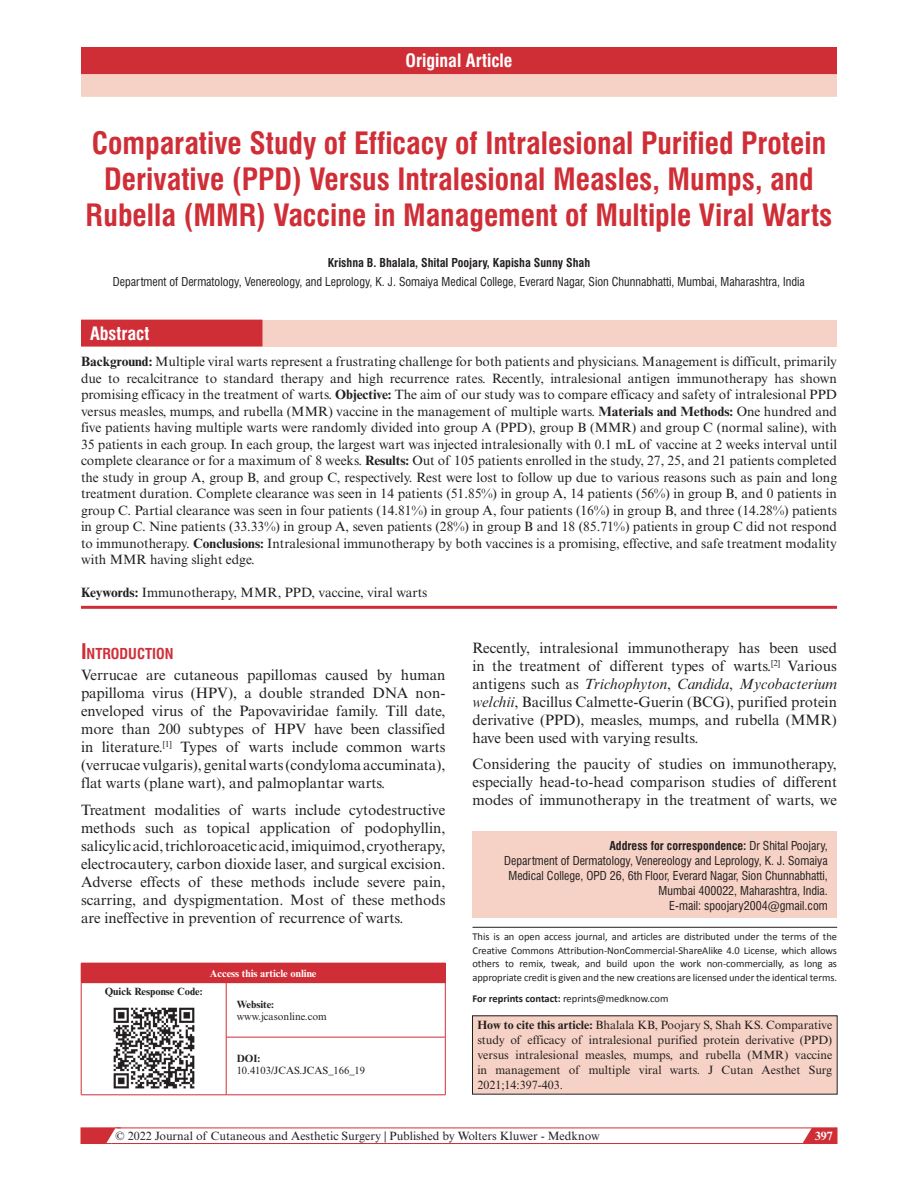
<style>
.page{position:relative;width:918px;height:1188px;background:#fff}
.page>*{position:absolute;margin:0;border:0;box-sizing:border-box;transform-origin:0 0}
.t1{font:700 condensed 30px/36px "Swiss 721 BT";color:#d02e37;text-align:center}
.t2{font:700 condensed 18px "Swiss 721 BT";color:#fff}
.t3{font:15px/18px "Times New Roman MT Std";color:#231f20;text-align:justify}
.t4{font:700 condensed 14.7px "Swiss 721 BT";color:#d02e37}
.t5{font:13.5px/16.5px "Times New Roman MT Std";color:#231f20;text-align:justify}
.t6{font:condensed 12px/15px "Swiss 721 BT";color:#231f20;text-align:right}
.t7{font:12px/15px "Times New Roman MT Std";color:#231f20;text-align:justify}
.t8{font:700 condensed 12px "Swiss 721 BT";color:#231f20}
.t9{font:700 12px "Times New Roman MT Std";color:#fff}
.t10{font:10.5px/13.5px "Calibri";letter-spacing:-.005em;color:#231f20;text-align:justify}
.t11{font:10.5px "Times New Roman MT Std";color:#231f20}
.t12{font:700 10.5px "Times New Roman MT Std";color:#231f20}
.t13{font:700 10.5px "Times New Roman MT Std";color:#fff}
.s1{font-weight:700}
.s2{font-size:21px}
.s3{font-style:italic}
</style>
<div class="page">
<svg style="left:798px;top:1127px;width:39px;height:15px"></svg>
<div style="left:81px;top:1128px;width:756px;height:16px;border:1px solid #d02e37"></div>
<svg style="left:81px;top:1127px;width:40px;height:17px"></svg>
<div style="left:81px;top:963px;width:364px;height:20px;background:#d02e37"></div>
<svg style="left:445px;top:964px;width:1px;height:18px"></svg>
<hr style="left:81px;top:1095px;width:145px;height:1px;background:#d02e37">
<hr style="left:226px;top:963px;width:220px;height:1px;background:#d02e37">
<hr style="left:81px;top:983px;width:1px;height:54px;background:#d02e37">
<hr style="left:81px;top:1037px;width:1px;height:58px;background:#d02e37">
<hr style="left:226px;top:983px;width:1px;height:54px;background:#d02e37">
<hr style="left:226px;top:982px;width:220px;height:1px;background:#d02e37">
<hr style="left:445px;top:983px;width:1px;height:54px;background:#d02e37">
<hr style="left:226px;top:1037px;width:1px;height:58px;background:#d02e37">
<hr style="left:226px;top:1037px;width:220px;height:1px;background:#d02e37">
<hr style="left:445px;top:1037px;width:1px;height:58px;background:#d02e37">
<hr style="left:226px;top:1095px;width:220px;height:1px;background:#d02e37">
<img style="left:113px;top:1007px;width:82px;height:82px">
<div style="left:472px;top:832px;width:365px;height:71px;background:#f5d2c5"></div>
<div style="left:472px;top:892px;width:365px;height:26px;background:#f5d2c5"></div>
<hr style="left:472px;top:927px;width:365px;height:1px;background:#231f20">
<div style="left:472px;top:1016px;width:365px;height:78px;background:#f5d2c5"></div>
<div style="left:81px;top:47px;width:756px;height:27px;background:#d02e37"></div>
<div style="left:81px;top:74px;width:756px;height:23px;background:#f5d2c5"></div>
<div style="left:81px;top:320px;width:756px;height:26px;background:#f5d2c5"></div>
<div style="left:81px;top:320px;width:181px;height:26px;background:#d02e37"></div>
<hr style="left:81px;top:606px;width:756px;height:3px;background:#d02e37">
<h2 class="t2" style="left:405px;top:50px;width:109px">Original Article</h2>
<h1 class="t1" style="left:86px;top:125px;width:748px">Comparative Study of Efficacy of Intralesional Purified Protein<br>Derivative (PPD) Versus Intralesional Measles, Mumps, and<br>Rubella (MMR) Vaccine in Management of Multiple Viral Warts</h1>
<p class="t8" style="left:328px;top:256px;width:264px">Krishna B. Bhalala, Shital Poojary, Kapisha Sunny Shah</p>
<p class="t6" style="left:113px;top:274px;width:694px">Department of Dermatology, Venereology, and Leprology, K. J. Somaiya Medical College, Everard Nagar, Sion Chunnabhatti, Mumbai, Maharashtra, India</p>
<h2 class="t2" style="left:90px;top:323px;width:61px">Abstract</h2>
<p class="t5" style="left:81px;top:353px;width:758px"><span class="s1">Background:</span> Multiple viral warts represent a frustrating challenge for both patients and physicians. Management is difficult, primarily due to recalcitrance to standard therapy and high recurrence rates. Recently, intralesional antigen immunotherapy has shown promising efficacy in the treatment of warts. <span class="s1">Objective:</span> The aim of our study was to compare efficacy and safety of intralesional PPD versus measles, mumps, and rubella (MMR) vaccine in the management of multiple warts. <span class="s1">Materials and Methods:</span> One hundred and five patients having multiple warts were randomly divided into group A (PPD), group B (MMR) and group C (normal saline), with 35 patients in each group. In each group, the largest wart was injected intralesionally with 0.1 mL of vaccine at 2 weeks interval until complete clearance or for a maximum of 8 weeks. <span class="s1">Results:</span> Out of 105 patients enrolled in the study, 27, 25, and 21 patients completed the study in group A, group B, and group C, respectively. Rest were lost to follow up due to various reasons such as pain and long treatment duration. Complete clearance was seen in 14 patients (51.85%) in group A, 14 patients (56%) in group B, and 0 patients in group C. Partial clearance was seen in four patients (14.81%) in group A, four patients (16%) in group B, and three (14.28%) patients in group C. Nine patients (33.33%) in group A, seven patients (28%) in group B and 18 (85.71%) patients in group C did not respond to immunotherapy. <span class="s1">Conclusions:</span> Intralesional immunotherapy by both vaccines is a promising, effective, and safe treatment modality with MMR having slight edge.</p>
<p class="t5" style="left:81px;top:584px;width:348px"><span class="s1">Keywords:</span> Immunotherapy, MMR, PPD, vaccine, viral warts</p>
<p class="t4" style="left:81px;top:644px;width:94px"><span class="s2">I</span>NTRODUCTION</p>
<p class="t3" style="left:81px;top:666px;width:366px">Verrucae are cutaneous papillomas caused by human papilloma virus (HPV), a double stranded DNA non&shy;enveloped virus of the Papovaviridae family. Till date, more than 200 subtypes of HPV have been classified in literature.<sup>[1]</sup> Types of warts include common warts (verrucae vulgaris), genital warts (condyloma accuminata), flat warts (plane wart), and palmoplantar warts.</p>
<p class="t3" style="left:81px;top:801px;width:366px">Treatment modalities of warts include cytodestructive methods such as topical application of podophyllin, salicylic acid, trichloroacetic acid, imiquimod, cryotherapy, electrocautery, carbon dioxide laser, and surgical excision.<br>Adverse effects of these methods include severe pain, scarring, and dyspigmentation. Most of these methods are ineffective in prevention of recurrence of warts.</p>
<p class="t13" style="left:210px;top:967px;width:108px">Access this article online</p>
<p class="t12" style="left:105px;top:985px;width:100px">Quick Response Code:</p>
<p class="t12" style="left:237px;top:998px;width:39px">Website:</p>
<p class="t11" style="left:237px;top:1010px;width:92px">www.jcasonline.com</p>
<p class="t12" style="left:237px;top:1052px;width:25px">DOI:</p>
<p class="t11" style="left:237px;top:1064px;width:130px">10.4103/JCAS.JCAS_166_19</p>
<p class="t3" style="left:472px;top:639px;width:366px">Recently, intralesional immunotherapy has been used in the treatment of different types of warts.<sup>[2]</sup> Various antigens such as <span class="s3">Trichophyton</span>, <span class="s3">Candida</span>, <span class="s3">Mycobacterium welchii</span>, Bacillus Calmette-Guerin (BCG), purified protein derivative (PPD), measles, mumps, and rubella (MMR) have been used with varying results.</p>
<p class="t3" style="left:472px;top:755px;width:366px">Considering the paucity of studies on immunotherapy, especially head-to-head comparison studies of different modes of immunotherapy in the treatment of warts, we</p>
<p class="t6" style="left:504px;top:838px;width:325px"><span class="s1">Address for correspondence:</span> Dr Shital Poojary,<br>Department of Dermatology, Venereology and Leprology, K. J. Somaiya Medical College, OPD 26, 6th Floor, Everard Nagar, Sion Chunnabhatti, Mumbai 400022, Maharashtra, India.<br>E-mail: spoojary2004@gmail.com</p>
<p class="t10" style="left:472px;top:929px;width:366px">This is an open access journal, and articles are distributed under the terms of the Creative Commons Attribution-NonCommercial-ShareAlike 4.0 License, which allows others to remix, tweak, and build upon the work non-commercially, as long as appropriate credit is given and the new creations are licensed under the identical terms.</p>
<p class="t10" style="left:472px;top:991px;width:198px"><span class="s1">For reprints contact:</span> reprints@medknow.com</p>
<p class="t7" style="left:477px;top:1018px;width:356px"><span class="s1">How to cite this article:</span> Bhalala KB, Poojary S, Shah KS. Comparative study of efficacy of intralesional purified protein derivative (PPD) versus intralesional measles, mumps, and rubella (MMR) vaccine in management of multiple viral warts. J Cutan Aesthet Surg 2021;14:397-403.</p>
<p class="t7" style="left:116px;top:1128px;width:486px">© 2022 Journal of Cutaneous and Aesthetic Surgery | Published by Wolters Kluwer - Medknow</p>
<p class="t9" style="left:815px;top:1128px;width:19px">397</p>
</div>
